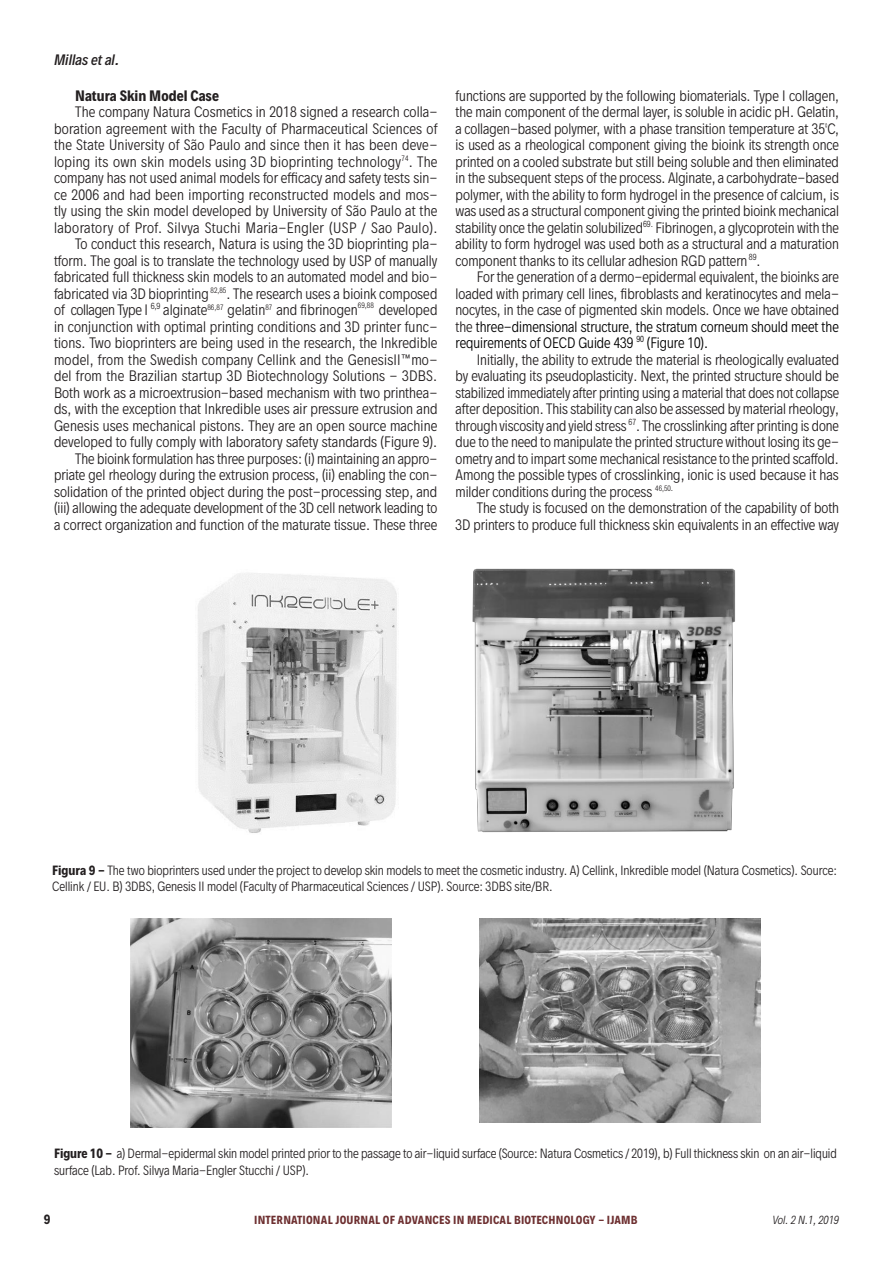
<style>
.page{position:relative;width:893px;height:1263px;background:#fff}
.page>*{position:absolute;margin:0;border:0;box-sizing:border-box;transform-origin:0 0}
.Estilo_de_parágrafo{font:300 13.5px/16.5px "Decalotype";color:#231f20;text-align:justify}
.Estilo_de_parágrafo-2{font:700 13.5px "Decalotype";color:#231f20}
.t1{font:italic 500 13.5px "Decalotype";color:#231f20}
.Estilo_de_parágrafo-3{font:300 12px/16.5px "Decalotype";color:#231f20}
.t2{font:700 12px "Decalotype";color:#231f20}
.t3{font:700 10.5px "Decalotype";letter-spacing:.02em;color:#6d2f30}
.t4{font:italic 300 10.5px "Decalotype";color:#231f20}
.Estilo_de_parágrafo-4{font:300 7.05px "Decalotype";color:#231f20}
.s1{color:#000}
.s2{font-weight:700}
</style>
<div class="page">
<img style="left:472px;top:568px;width:264px;height:265px">
<img style="left:198px;top:573px;width:199px;height:260px">
<img style="left:479px;top:918px;width:281px;height:205px">
<img style="left:130px;top:918px;width:261px;height:209px">
<p class="t1" style="left:54px;top:50px;width:67px">Millas et al.</p>
<p class="Estilo_de_parágrafo-2" style="left:75px;top:86px;width:145px">Natura Skin Model Case</p>
<p class="Estilo_de_parágrafo" style="left:54px;top:104px;width:385px;text-indent:21px">The company Natura Cosmetics in 2018 signed a research colla&shy;boration agreement with the Faculty of Pharmaceutical Sciences of the State University of São Paulo and since then it has been deve&shy;loping its own skin models using 3D bioprinting technology<sup>74</sup>. The company has not used animal models for efficacy and safety tests sin&shy;ce 2006 and had been importing reconstructed models and mos&shy;tly using the skin model developed by University of São Paulo at the laboratory of Prof. Silvya Stuchi Maria-Engler (USP / Sao Paulo).</p>
<p class="Estilo_de_parágrafo" style="left:54px;top:236px;width:385px;text-indent:21px">To conduct this research, Natura is using the 3D bioprinting pla&shy;tform. The goal is to translate the technology used by USP of manually fabricated full thickness skin models to an automated model and bio&shy;fabricated via 3D bioprinting <sup>82,85</sup>. The research uses a bioink composed of collagen Type I <sup>6,9</sup> alginate<sup>86,87</sup> gelatin<sup>87</sup> and fibrinogen</p>
<p class="Estilo_de_parágrafo-4" style="left:358px;top:301px;width:18px">69,88</p>
<p class="Estilo_de_parágrafo" style="left:54px;top:302px;width:385px;text-indent:325px">developed in conjunction with optimal printing conditions and 3D printer func&shy;tions. Two bioprinters are being used in the research, the Inkredible model, from the Swedish company Cellink and the GenesisII™mo&shy;del from the Brazilian startup 3D Biotechnology Solutions - 3DBS.<br>Both work as a microextrusion-based mechanism with two printhea&shy;ds, with the exception that Inkredible uses air pressure extrusion and Genesis uses mechanical pistons. They are an open source machine developed to fully comply with laboratory safety standards (Figure 9).</p>
<p class="Estilo_de_parágrafo" style="left:54px;top:450px;width:385px;text-indent:21px">The bioink formulation has three purposes: (i) maintaining an appro&shy;priate gel rheology during the extrusion process, (ii) enabling the con&shy;solidation of the printed object during the post-processing step, and (iii) allowing the adequate development of the 3D cell network leading to a correct organization and function of the maturate tissue. These three</p>
<p class="Estilo_de_parágrafo" style="left:455px;top:87px;width:385px">functions are supported by the following biomaterials. Type I collagen, the main component of the dermal layer, is soluble in acidic pH. Gelatin, a collagen-based polymer, with a phase transition temperature at 35°C, is used as a rheological component giving the bioink its strength once printed on a cooled substrate but still being soluble and then eliminated in the subsequent steps of the process. Alginate, a carbohydrate-based polymer, with the ability to form hydrogel in the presence of calcium, is was used as a structural component giving the printed bioink mechanical stability once the gelatin solubilized<sup>69.</sup> Fibrinogen, a glycoprotein with the ability to form hydrogel was used both as a structural and a maturation component thanks to its cellular adhesion RGD pattern <sup>89</sup>.</p>
<p class="Estilo_de_parágrafo" style="left:455px;top:269px;width:385px;text-indent:21px">For the generation of a dermo-epidermal equivalent, the bioinks are loaded with primary cell lines, fibroblasts and keratinocytes and mela&shy;nocytes, in the case of pigmented skin models. Once we have obtained the <span class="s1">three-dimensional structure, the stratum corneum should meet the requirements of OECD Guide 439</span> <sup>90</sup> <span class="s1">(Figure 10).</span></p>
<p class="Estilo_de_parágrafo" style="left:455px;top:351px;width:385px;text-indent:21px">Initially, the ability to extrude the material is rheologically evaluated by evaluating its pseudoplasticity. Next, the printed structure should be stabilized immediately after printing using a material that does not collapse after deposition. This stability can also be assessed by material rheology, through viscosity and yield stress <sup>67</sup>. The crosslinking after printing is done due to the need to manipulate the printed structure without losing its ge&shy;ometry and to impart some mechanical resistance to the printed scaffold.<br>Among the possible types of crosslinking, ionic is used because it has milder conditions during the process <sup>46,50</sup><sup>.</sup></p>
<p class="Estilo_de_parágrafo" style="left:455px;top:500px;width:385px;text-align:right">The study is focused on the demonstration of the capability of both<br>3D printers to produce full thickness skin equivalents in an effective way</p>
<p class="Estilo_de_parágrafo-3" style="left:52px;top:862px;width:786px"><span class="s2">Figura 9 -</span> The two bioprinters used under the project to develop skin models to meet the cosmetic industry. A) Cellink, Inkredible model (Natura Cosmetics). Source:<br>Cellink / EU. B) 3DBS, Genesis II model (Faculty of Pharmaceutical Sciences / USP). Source: 3DBS site/BR.</p>
<p class="Estilo_de_parágrafo-3" style="left:54px;top:1145px;width:784px"><span class="s2">Figure 10 -</span> a) Dermal-epidermal skin model printed prior to the passage to air-liquid surface (Source: Natura Cosmetics / 2019), b) Full thickness skin on an air-liquid surface (Lab. Prof. Silvya Maria-Engler Stucchi / USP).</p>
<p class="t2" style="left:44px;top:1211px;width:8px">9</p>
<p class="t3" style="left:254px;top:1213px;width:385px">INTERNATIONAL JOURNAL OF ADVANCES IN MEDICAL BIOTECHNOLOGY - IJAMB</p>
<p class="t4" style="left:772px;top:1213px;width:68px">Vol. 2 N.1, 2019</p>
</div>
